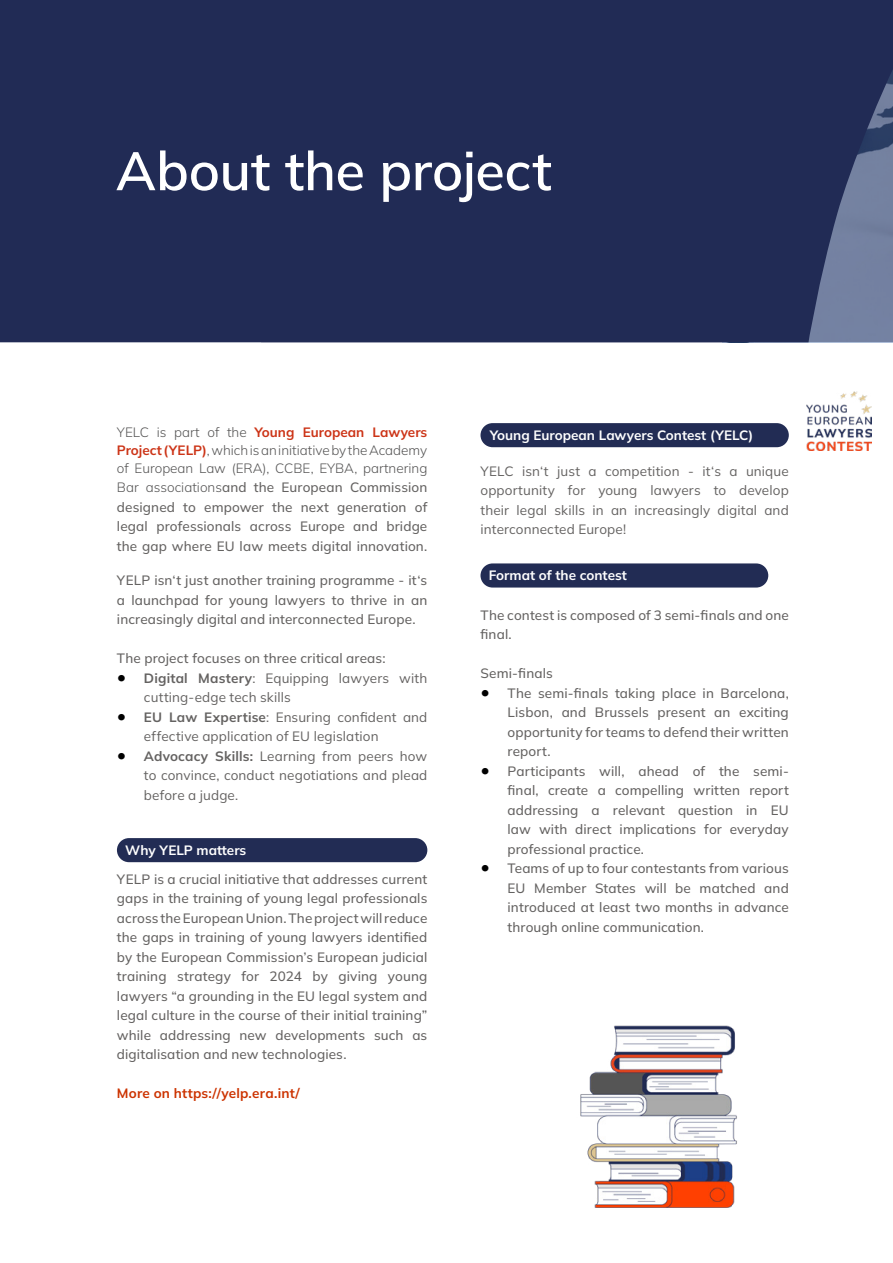
<style>
.page{position:relative;width:893px;height:1263px;background:#fff}
.page>*{position:absolute;margin:0;border:0;box-sizing:border-box;transform-origin:0 0}
.t1{font:600 54px "Mulish";letter-spacing:-.01em;color:#fff}
.t2{font:500 13.5px/19.5px "Mulish";letter-spacing:.01em;color:#646261;text-align:justify}
.t3{font:13.5px/19.5px "Mulish";letter-spacing:.01em;color:#646261}
.t4{font:300 13.5px/18px "Mulish";color:#565555;text-align:justify}
.t5{font:700 13.5px "Mulish";color:#fff}
.t6{font:700 13.5px "Mulish";letter-spacing:.015em;color:#c30}
.s1{font-weight:700;color:#cc3417}
.s2{font-weight:300;color:#565555}
.s3{font-weight:700;font-size:18px;color:#000}
.s4{font-weight:700}
.s5{font-size:18px;color:#000}
</style>
<div class="page">
<div style="left:0;top:0;width:893px;height:342px;background:#212b55"></div>
<img style="left:580px;top:1025px;width:157px;height:183px">
<div style="left:117px;top:838px;width:310px;height:24px;background:#222c54;border-radius:12px"></div>
<div style="left:480px;top:423px;width:309px;height:24px;background:#222c54;border-radius:12px"></div>
<img style="left:807px;top:392px;width:64px;height:58px">
<div style="left:480px;top:563px;width:288px;height:24px;background:#222c54;border-radius:12px"></div>
<h1 class="t1" style="left:116px;top:134px;width:438px">About the project</h1>
<p class="t4" style="left:117px;top:422px;width:312px">YELC is part of the <span class="s1">Young European Lawyers Project (YELP)</span>, which is an initiative by the Academy of European Law (ERA), CCBE, EYBA, partnering</p>
<p class="t2" style="left:117px;top:477px;width:312px"><span class="s2">Bar associations</span>and the European Commission designed to empower the next generation of legal professionals across Europe and bridge the gap where EU law meets digital innovation.</p>
<p class="t2" style="left:117px;top:570px;width:312px">YELP isn‘t just another training programme - it‘s a launchpad for young lawyers to thrive in an increasingly digital and interconnected Europe.</p>
<p class="t2" style="left:117px;top:648px;width:270px">The project focuses on three critical areas:</p>
<p class="t3" style="left:144px;top:668px;width:285px;text-indent:-27px"><span class="s3">•</span> <span class="s4">Digital Mastery</span>: Equipping lawyers with cutting-edge tech skills</p>
<p class="t3" style="left:144px;top:707px;width:285px;text-indent:-27px"><span class="s3">•</span> <span class="s4">EU Law Expertise</span>: Ensuring confident and effective application of EU legislation</p>
<p class="t3" style="left:144px;top:746px;width:285px;text-align:justify;text-indent:-27px"><span class="s3">•</span> <span class="s4">Advocacy Skills:</span> Learning from peers how to convince, conduct negotiations and plead before a judge.</p>
<p class="t5" style="left:125px;top:841px;width:123px">Why YELP matters</p>
<p class="t2" style="left:117px;top:869px;width:312px">YELP is a crucial initiative that addresses current gaps in the training of young legal professionals across the European Union. The project will reduce the gaps in training of young lawyers identified by the European Commission’s European judicial training strategy for 2024 by giving young lawyers “a grounding in the EU legal system and legal culture in the course of their initial training” while addressing new developments such as digitalisation and new technologies.</p>
<p class="t6" style="left:117px;top:1084px;width:184px">More on https://yelp.era.int/</p>
<p class="t5" style="left:490px;top:426px;width:265px">Young European Lawyers Contest (YELC)</p>
<p class="t3" style="left:480px;top:461px;width:310px;text-align:justify">YELC isn‘t just a competition - it‘s a unique opportunity for young lawyers to develop their legal skills in an increasingly digital and interconnected Europe!</p>
<p class="t5" style="left:489px;top:566px;width:140px">Format of the contest</p>
<p class="t2" style="left:480px;top:605px;width:310px">The contest is composed of 3 semi-finals and one final.</p>
<p class="t2" style="left:480px;top:663px;width:74px">Semi-finals</p>
<p class="t2" style="left:507px;top:683px;width:283px;text-indent:-27px"><span class="s5">•</span> The semi-finals taking place in Barcelona, Lisbon, and Brussels present an exciting opportunity for teams to defend their written report.</p>
<p class="t2" style="left:507px;top:761px;width:283px;text-indent:-27px"><span class="s5">•</span> Participants will, ahead of the semi&shy;final, create a compelling written report addressing a relevant question in EU law with direct implications for everyday professional practice.</p>
<p class="t2" style="left:507px;top:858px;width:283px;text-indent:-27px"><span class="s5">•</span> Teams of up to four contestants from various EU Member States will be matched and introduced at least two months in advance through online communication.</p>
</div>
